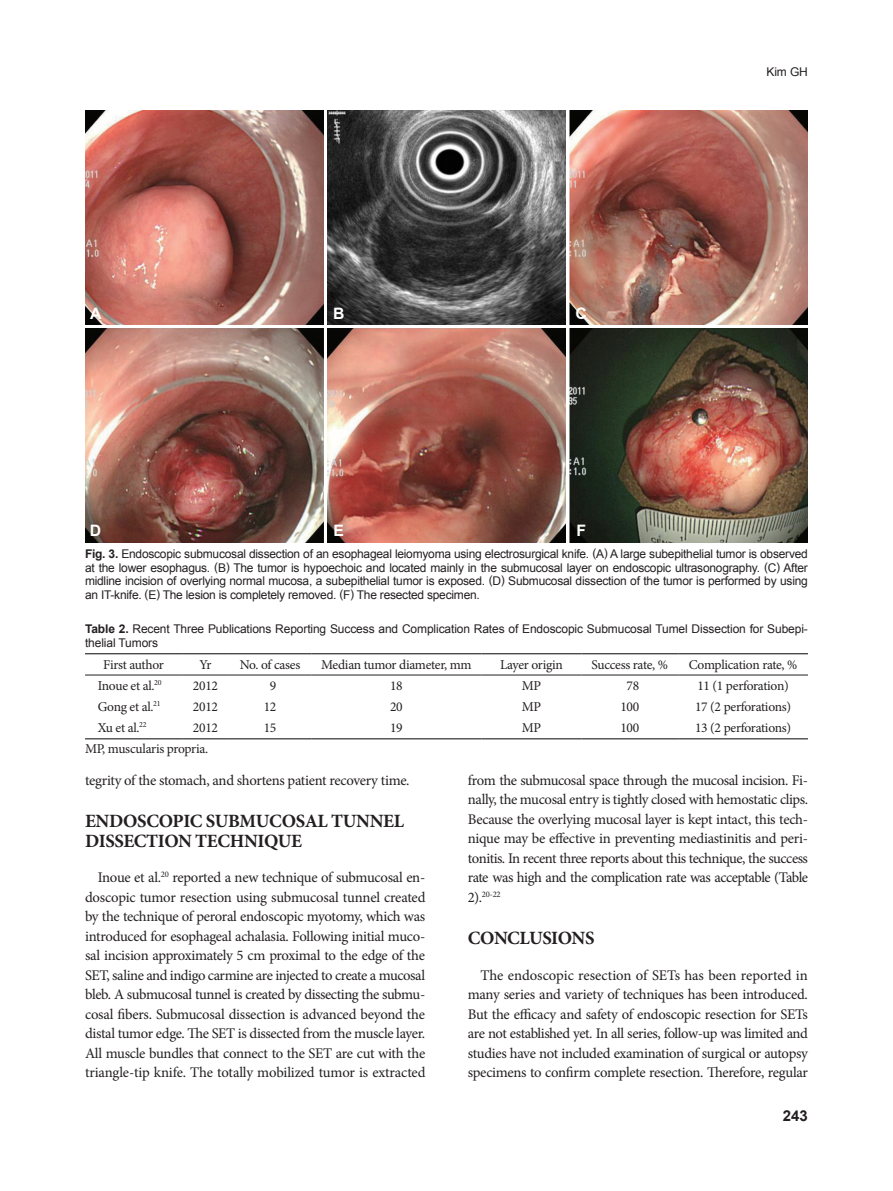
<style>
.page{position:relative;width:893px;height:1191px;background:#fff}
.page>*{position:absolute;margin:0;border:0;box-sizing:border-box;transform-origin:0 0}
.큰제목{font:700 18.75px/19.5px "Minion Pro";letter-spacing:-.02em;color:#231f20}
.t1{font:700 15.75px "Arial";color:#fff}
.t2{font:700 15px "Arial";color:#231f20}
.본문{font:14.7px/19.5px "Minion Pro";letter-spacing:-.025em;color:#231f20;text-align:justify}
.표본문{font:13.5px "Minion Pro";letter-spacing:-.02em;color:#231f20}
.표설명{font:13.5px "Minion Pro";letter-spacing:-.02em;color:#231f20}
.그림제목{font:12px/13.5px "Arial";letter-spacing:-.02em;color:#231f20;text-align:justify}
.표제목{font:12px/13.5px "Arial";letter-spacing:-.01em;color:#231f20}
.본문-2{font:8.55px "Minion Pro";color:#231f20}
.s1{font-weight:700}
.s2{font-size:14.7px}
</style>
<div class="page">
<img style="left:85px;top:329px;width:238px;height:214px">
<img style="left:327px;top:329px;width:239px;height:214px">
<img style="left:570px;top:329px;width:238px;height:214px">
<img style="left:85px;top:111px;width:238px;height:213px">
<img style="left:327px;top:111px;width:239px;height:213px">
<img style="left:570px;top:111px;width:238px;height:213px">
<hr style="left:85px;top:653px;width:97px;height:1px;background:#231f20">
<hr style="left:182px;top:653px;width:47px;height:1px;background:#231f20">
<hr style="left:229px;top:653px;width:82px;height:1px;background:#231f20">
<hr style="left:311px;top:653px;width:171px;height:1px;background:#231f20">
<hr style="left:482px;top:653px;width:99px;height:1px;background:#231f20">
<hr style="left:581px;top:653px;width:97px;height:1px;background:#231f20">
<hr style="left:678px;top:653px;width:130px;height:1px;background:#231f20">
<hr style="left:85px;top:738px;width:97px;height:1px;background:#231f20">
<hr style="left:182px;top:738px;width:47px;height:1px;background:#231f20">
<hr style="left:229px;top:738px;width:82px;height:1px;background:#231f20">
<hr style="left:311px;top:738px;width:171px;height:1px;background:#231f20">
<hr style="left:482px;top:738px;width:99px;height:1px;background:#231f20">
<hr style="left:581px;top:738px;width:97px;height:1px;background:#231f20">
<hr style="left:678px;top:738px;width:130px;height:1px;background:#231f20">
<hr style="left:85px;top:674px;width:97px;height:1px;background:#231f20">
<hr style="left:182px;top:674px;width:47px;height:1px;background:#231f20">
<hr style="left:229px;top:674px;width:82px;height:1px;background:#231f20">
<hr style="left:311px;top:674px;width:171px;height:1px;background:#231f20">
<hr style="left:482px;top:674px;width:99px;height:1px;background:#231f20">
<hr style="left:581px;top:674px;width:97px;height:1px;background:#231f20">
<hr style="left:678px;top:674px;width:130px;height:1px;background:#231f20">
<p class="t1" style="left:90px;top:303px;width:13px">A</p>
<p class="t1" style="left:333px;top:303px;width:13px">B</p>
<p class="t1" style="left:576px;top:303px;width:13px">C</p>
<p class="그림제목" style="left:766px;top:65px;width:43px">Kim GH</p>
<p class="t1" style="left:90px;top:520px;width:13px">D</p>
<p class="t1" style="left:333px;top:520px;width:12px">E</p>
<p class="t1" style="left:576px;top:520px;width:11px">F</p>
<p class="그림제목" style="left:85px;top:547px;width:724px"><span class="s1">Fig. 3.</span> Endoscopic submucosal dissection of an esophageal leiomyoma using electrosurgical knife. (A) A large subepithelial tumor is observed at the lower esophagus. (B) The tumor is hypoechoic and located mainly in the submucosal layer on endoscopic ultrasonography. (C) After midline incision of overlying normal mucosa, a subepithelial tumor is exposed. (D) Submucosal dissection of the tumor is performed by using an IT-knife. (E) The lesion is completely removed. (F) The resected specimen.</p>
<p class="표제목" style="left:85px;top:622px;width:724px"><span class="s1">Table 2.</span> Recent Three Publications Reporting Success and Complication Rates of Endoscopic Submucosal Tumel Dissection for Subepi&shy;thelial Tumors</p>
<p class="표본문" style="left:103px;top:655px;width:62px">First author</p>
<p class="표본문" style="left:199px;top:655px;width:14px">Yr</p>
<p class="표본문" style="left:240px;top:655px;width:62px">No. of cases</p>
<p class="표본문" style="left:321px;top:655px;width:152px">Median tumor diameter, mm</p>
<p class="표본문" style="left:500px;top:655px;width:64px">Layer origin</p>
<p class="표본문" style="left:592px;top:655px;width:78px">Success rate, %</p>
<p class="표본문" style="left:689px;top:655px;width:110px">Complication rate, %</p>
<p class="표본문" style="left:98px;top:677px;width:65px">Inoue et al.<sup>20</sup></p>
<p class="표본문" style="left:193px;top:677px;width:27px">2012</p>
<p class="표본문" style="left:270px;top:677px;width:8px">9</p>
<p class="표본문" style="left:390px;top:677px;width:14px">18</p>
<p class="표본문" style="left:522px;top:677px;width:21px">MP</p>
<p class="표본문" style="left:627px;top:677px;width:14px">78</p>
<p class="표본문" style="left:697px;top:677px;width:93px">11 (1 perforation)</p>
<p class="표본문" style="left:98px;top:698px;width:64px">Gong et al.<sup>21</sup></p>
<p class="표본문" style="left:193px;top:698px;width:27px">2012</p>
<p class="표본문" style="left:264px;top:698px;width:14px">12</p>
<p class="표본문" style="left:390px;top:698px;width:14px">20</p>
<p class="표본문" style="left:522px;top:698px;width:21px">MP</p>
<p class="표본문" style="left:620px;top:698px;width:20px">100</p>
<p class="표본문" style="left:695px;top:698px;width:98px">17 (2 perforations)</p>
<p class="표본문" style="left:98px;top:719px;width:50px">Xu et al.<sup>22</sup></p>
<p class="표본문" style="left:193px;top:719px;width:27px">2012</p>
<p class="표본문" style="left:264px;top:719px;width:14px">15</p>
<p class="표본문" style="left:390px;top:719px;width:14px">19</p>
<p class="표본문" style="left:522px;top:719px;width:21px">MP</p>
<p class="표본문" style="left:620px;top:719px;width:20px">100</p>
<p class="표본문" style="left:695px;top:719px;width:98px">13 (2 perforations)</p>
<p class="표설명" style="left:85px;top:740px;width:125px">MP, muscularis propria.</p>
<p class="본문" style="left:85px;top:770px;width:326px">tegrity of the stomach, and shortens patient recovery time.</p>
<p class="큰제목" style="left:85px;top:811px;width:320px">ENDOSCOPIC SUBMUCOSAL TUNNEL<br>DISSECTION TECHNIQUE</p>
<p class="본문" style="left:85px;top:868px;width:342px;text-indent:13px">Inoue et al.<sup>20</sup> reported a new technique of submucosal en&shy;doscopic tumor resection using submucosal tunnel created by the technique of peroral endoscopic myotomy, which was introduced for esophageal achalasia. Following initial muco&shy;sal incision approximately 5 cm proximal to the edge of the SET, saline and indigo carmine are injected to create a mucosal bleb. A submucosal tunnel is created by dissecting the submu&shy;cosal fibers. Submucosal dissection is advanced beyond the distal tumor edge. The SET is dissected from the muscle layer.<br>All muscle bundles that connect to the SET are cut with the triangle-tip knife. The totally mobilized tumor is extracted</p>
<p class="본문" style="left:468px;top:770px;width:342px">from the submucosal space through the mucosal incision. Fi&shy;nally, the mucosal entry is tightly closed with hemostatic clips.<br>Because the overlying mucosal layer is kept intact, this tech&shy;nique may be effective in preventing mediastinitis and peri&shy;tonitis. In recent three reports about this technique, the success rate was high and the complication rate was acceptable (Table</p>
<p class="본문-2" style="left:468px;top:888px;width:34px"><span class="s2">2).</span>20-22</p>
<p class="큰제목" style="left:468px;top:928px;width:128px">CONCLUSIONS</p>
<p class="본문" style="left:468px;top:965px;width:342px;text-indent:13px">The endoscopic resection of SETs has been reported in many series and variety of techniques has been introduced.<br>But the efficacy and safety of endoscopic resection for SETs are not established yet. In all series, follow-up was limited and studies have not included examination of surgical or autopsy specimens to confirm complete resection. Therefore, regular</p>
<p class="t2" style="left:783px;top:1105px;width:27px">243</p>
</div>
